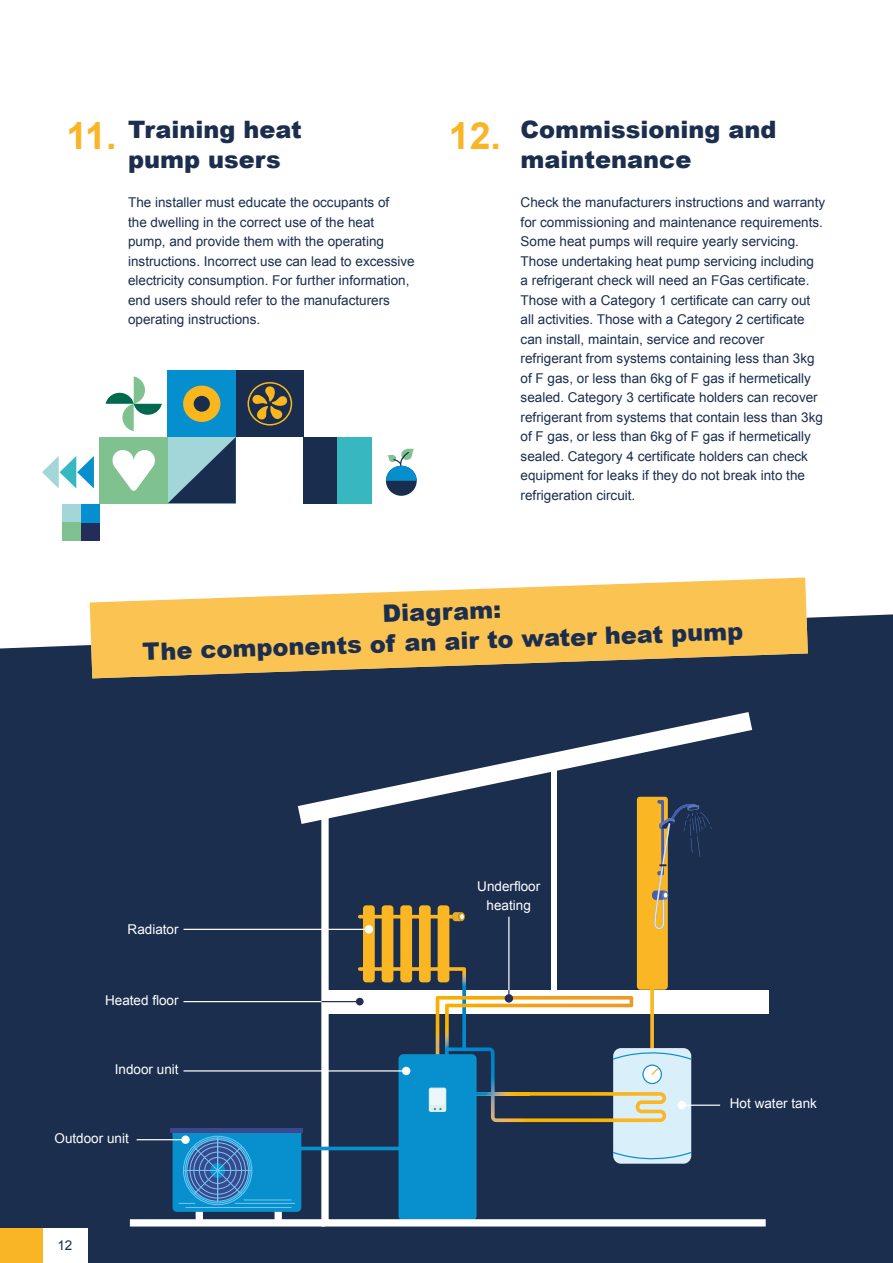
<style>
.page{position:relative;width:893px;height:1263px;background:#fff}
.page>*{position:absolute;margin:0;border:0;box-sizing:border-box;transform-origin:0 0}
.t1{font:700 37.5px "Arial";color:#fab526}
.t2{font:900 24px/30px "Arial";color:#1b2e4e}
.t3{font:13.5px/19.5px "Arial";color:#1b2e4e}
.t4{font:13.5px/19.5px "Arial";color:#fff;text-align:center}
</style>
<div class="page">
<div style="left:0;top:614px;width:893px;height:649px;background:#1b2e4e"></div>
<div style="left:196px;top:1205px;width:7px;height:18px;background:#fff"></div>
<div style="left:275px;top:1205px;width:7px;height:18px;background:#fff"></div>
<svg style="left:298px;top:712px;width:454px;height:112px;fill:#1b2e4e"></svg>
<div style="left:637px;top:797px;width:31px;height:193px;background:#fab623;border-radius:3px"></div>
<svg style="left:657px;top:800px;width:55px;height:6px"></svg>
<div style="left:551px;top:769px;width:6px;height:221px;background:#fff"></div>
<div style="left:130px;top:1219px;width:195px;height:7px;background:#fff"></div>
<hr style="left:171px;top:1129px;width:132px;height:4px;background:#3a498d">
<hr style="left:183px;top:1001px;width:158px;height:1px;background:#fff">
<hr style="left:183px;top:929px;width:186px;height:1px;background:#fff">
<hr style="left:137px;top:1139px;width:48px;height:1px;background:#fff">
<hr style="left:183px;top:1070px;width:220px;height:1px;background:#fff">
<svg style="left:318px;top:806px;width:454px;height:423px;background:#3f5266"></svg>
<div style="left:356px;top:998px;width:8px;height:7px;background:#242c59;border-radius:50%"></div>
<hr style="left:322px;top:1001px;width:38px;height:1px;background:#252d59">
<hr style="left:508px;top:917px;width:1px;height:81px;background:#fff">
<svg style="left:434px;top:968px;width:259px;height:154px;background:#65767e"></svg>
<svg style="left:173px;top:1131px;width:233px;height:81px;background:#256b9b"></svg>
<svg style="left:90px;top:577px;width:718px;height:101px;background:#e0b967"></svg>
<div style="left:236px;top:371px;width:68px;height:66px;background:#192e4e"></div>
<svg style="left:248px;top:382px;width:44px;height:43px"></svg>
<div style="left:386px;top:466px;width:31px;height:30px;background:#192e4e;border-radius:50%"></div>
<svg style="left:386px;top:448px;width:31px;height:33px"></svg>
<div style="left:81px;top:522px;width:19px;height:19px;background:#242c59"></div>
<div style="left:81px;top:504px;width:19px;height:18px;background:#068fcf"></div>
<div style="left:62px;top:504px;width:19px;height:18px;background:#a2d6d8"></div>
<div style="left:62px;top:522px;width:19px;height:19px;background:#80c28f"></div>
<svg style="left:42px;top:456px;width:52px;height:32px"></svg>
<div style="left:168px;top:371px;width:68px;height:66px;background:#068fcf"></div>
<div style="left:183px;top:386px;width:37px;height:36px;background:#fab71d;border-radius:50%"></div>
<div style="left:194px;top:396px;width:16px;height:16px;background:#192e4e;border-radius:50%"></div>
<svg style="left:168px;top:437px;width:68px;height:66px;background:#5d8293"></svg>
<svg style="left:106px;top:376px;width:56px;height:55px"></svg>
<div style="left:100px;top:437px;width:68px;height:67px;background:#80c28f"></div>
<svg style="left:112px;top:450px;width:43px;height:41px"></svg>
<div style="left:304px;top:437px;width:68px;height:66px;background:#192e4e"></div>
<div style="left:338px;top:437px;width:34px;height:66px;background:#37b8c0"></div>
<div style="left:42px;top:1229px;width:46px;height:34px;background:#fff"></div>
<div style="left:0;top:1229px;width:42px;height:34px;background:#fab526"></div>
<h1 class="t1" style="left:66px;top:111px;width:52px">11.</h1>
<h1 class="t1" style="left:449px;top:111px;width:54px">12.</h1>
<h2 class="t2" style="left:128px;top:114px;width:175px">Training heat pump users</h2>
<p class="t3" style="left:128px;top:193px;width:288px">The installer must educate the occupants of<br>the dwelling in the correct use of the heat pump, and provide them with the operating instructions. Incorrect use can lead to excessive electricity consumption. For further information, end users should refer to the manufacturers operating instructions.</p>
<h2 class="t2" style="left:521px;top:114px;width:258px">Commissioning and maintenance</h2>
<p class="t3" style="left:521px;top:193px;width:306px">Check the manufacturers instructions and warranty for commissioning and maintenance requirements.<br>Some heat pumps will require yearly servicing.<br>Those undertaking heat pump servicing including<br>a refrigerant check will need an FGas certificate.<br>Those with a Category 1 certificate can carry out all activities. Those with a Category 2 certificate can install, maintain, service and recover refrigerant from systems containing less than 3kg of F gas, or less than 6kg of F gas if hermetically sealed. Category 3 certificate holders can recover refrigerant from systems that contain less than 3kg of F gas, or less than 6kg of F gas if hermetically sealed. Category 4 certificate holders can check equipment for leaks if they do not break into the refrigeration circuit.</p>
<h2 class="t2" style="left:141px;top:606px;width:603px;text-align:center;rotate:-2deg">Diagram:<br>The components of an air to water heat pump</h2>
<p class="t4" style="left:128px;top:919px;width:53px">Radiator</p>
<p class="t4" style="left:105px;top:990px;width:75px">Heated floor</p>
<p class="t4" style="left:115px;top:1060px;width:65px">Indoor unit</p>
<p class="t4" style="left:55px;top:1129px;width:76px">Outdoor unit</p>
<p class="t3" style="left:57px;top:1235px;width:17px">12</p>
<p class="t4" style="left:477px;top:876px;width:65px">Underfloor heating</p>
<p class="t4" style="left:730px;top:1093px;width:89px">Hot water tank</p>
</div>
